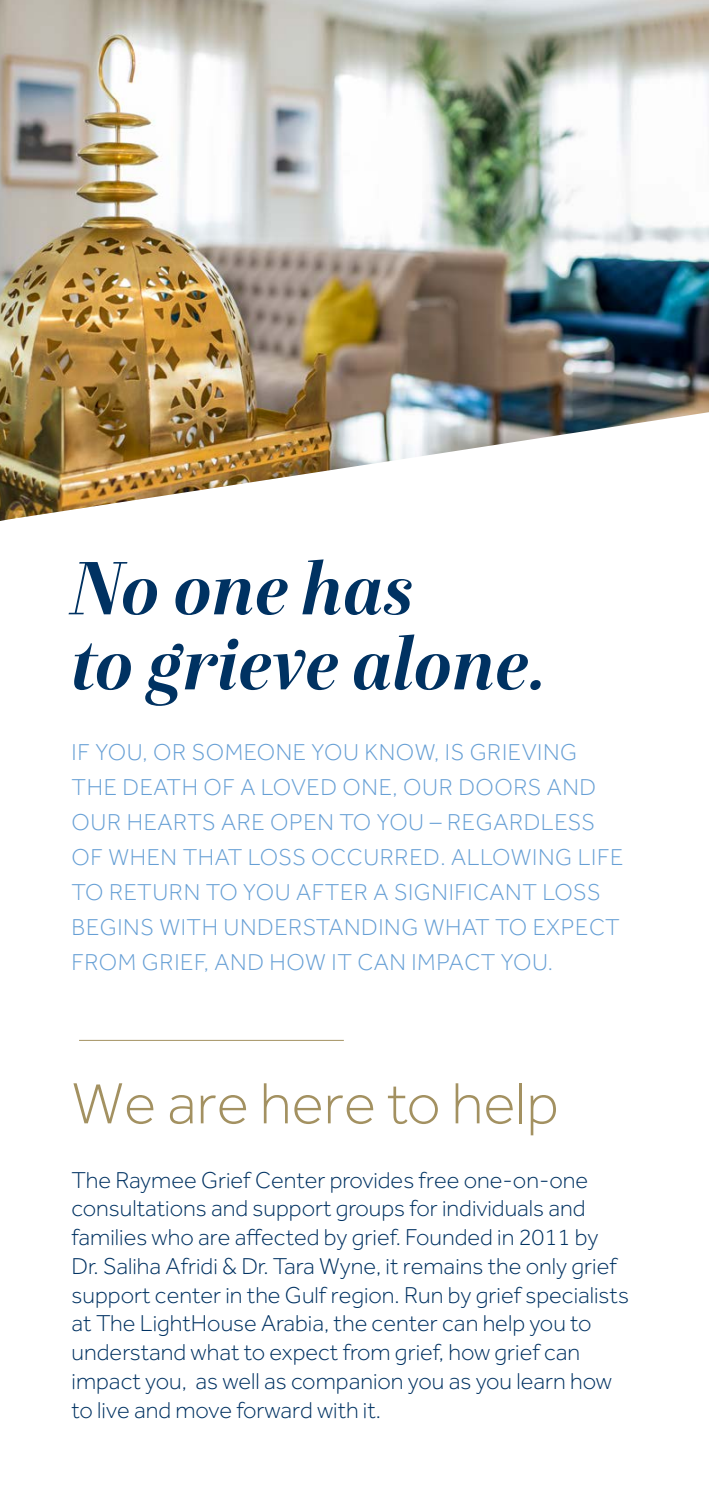
<style>
.page{position:relative;width:709px;height:1489px;background:#fff}
.page>*{position:absolute;margin:0;border:0;box-sizing:border-box;transform-origin:0 0}
.t1{font:italic 700 75px/75px "Exquise FY";color:#003262}
.t2{font:300 60px "Effra";color:#a39161}
.t3{font:300 23.75px/28.8px "Effra";color:#003262}
.t4{font:300 23.75px/35px "Effra";letter-spacing:.025em;color:#669fd5}
</style>
<div class="page">
<img style="left:0;top:0;width:709px;height:521px">
<hr style="left:79px;top:1039px;width:265px;height:1px;background:#a39161">
<h1 class="t1" style="left:72px;top:550px;width:479px">No one has<br>to grieve alone.</h1>
<p class="t4" style="left:72px;top:734px;width:553px">IF YOU, OR SOMEONE YOU KNOW, IS GRIEVING THE DEATH OF A LOVED ONE, OUR DOORS AND OUR HEARTS ARE OPEN TO YOU – REGARDLESS OF WHEN THAT LOSS OCCURRED. ALLOWING LIFE TO RETURN TO YOU AFTER A SIGNIFICANT LOSS BEGINS WITH UNDERSTANDING WHAT TO EXPECT FROM GRIEF, AND HOW IT CAN IMPACT YOU.</p>
<h2 class="t2" style="left:72px;top:1069px;width:488px">We are here to help</h2>
<p class="t3" style="left:72px;top:1165px;width:559px">The Raymee Grief Center provides free one-on-one consultations and support groups for individuals and families who are affected by grief. Founded in 2011 by Dr. Saliha Afridi &amp; Dr. Tara Wyne, it remains the only grief support center in the Gulf region. Run by grief specialists at The LightHouse Arabia, the center can help you to understand what to expect from grief, how grief can impact you, as well as companion you as you learn how to live and move forward with it.</p>
</div>
